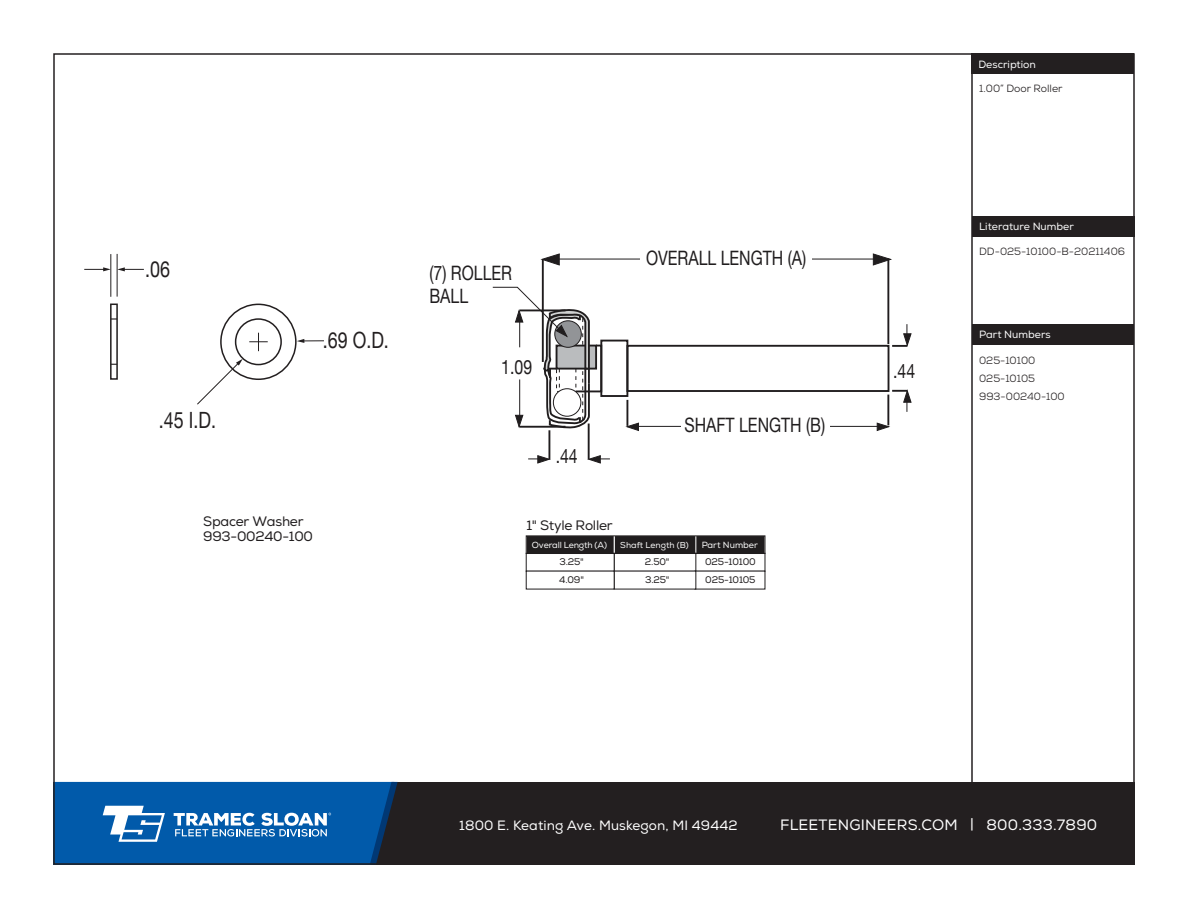
<style>
.page{position:relative;width:1188px;height:918px;background:#fff}
.page>*{position:absolute;margin:0;border:0;box-sizing:border-box;transform-origin:0 0}
.t1{font:22.35px "Helvetica Neue";color:#231f20;scale:.8 1}
.t2{font:19.8px/22.6px "Helvetica Neue";color:#201d1e;scale:.8 1}
.t3{font:15px "Nexa";letter-spacing:.015em;color:#fff}
.t4{font:13.65px/15px "Nexa";letter-spacing:-.02em;color:#201d1e}
.t5{font:13.5px "Nexa";letter-spacing:.01em;color:#fff}
.t6{font:10.5px "Nexa";color:#231f20}
.t7{font:10.5px "Nexa";color:#fff}
.t8{font:9.6px "Nexa";letter-spacing:-.02em;color:#201d1e}
.t9{font:8.85px "Nexa";letter-spacing:-.02em;color:#fff}
.t10{font:8.85px "Nexa";color:#fff}
.t11{font:8.55px "Nexa";color:#fff}
</style>
<div class="page">
<div style="left:53px;top:782px;width:1082px;height:83px;background:#231f20"></div>
<svg style="left:56px;top:782px;width:342px;height:80px;background:#1665ac"></svg>
<hr style="left:971px;top:55px;width:2px;height:734px;background:#231f20">
<div style="left:971px;top:53px;width:163px;height:21px;background:#231f20"></div>
<div style="left:972px;top:216px;width:163px;height:20px;background:#231f20"></div>
<div style="left:973px;top:324px;width:161px;height:20px;background:#231f20"></div>
<div style="left:600px;top:340px;width:28px;height:57px;border:2px solid #201d1e"></div>
<div style="left:626px;top:345px;width:263px;height:47px;border:2px solid #201d1e"></div>
<hr style="left:556px;top:259px;width:90px;height:1px;background:#201d1e">
<svg style="left:542px;top:254px;width:17px;height:11px"></svg>
<hr style="left:542px;top:259px;width:2px;height:103px;background:#201d1e">
<hr style="left:887px;top:258px;width:2px;height:86px;background:#201d1e">
<hr style="left:807px;top:259px;width:70px;height:1px;background:#201d1e">
<svg style="left:873px;top:254px;width:18px;height:11px"></svg>
<svg style="left:892px;top:324px;width:19px;height:23px"></svg>
<svg style="left:892px;top:390px;width:19px;height:22px"></svg>
<svg style="left:492px;top:286px;width:111px;height:145px"></svg>
<hr style="left:548px;top:430px;width:2px;height:29px;background:#201d1e">
<svg style="left:589px;top:455px;width:21px;height:8px"></svg>
<svg style="left:528px;top:455px;width:21px;height:8px"></svg>
<hr style="left:588px;top:424px;width:2px;height:35px;background:#201d1e">
<hr style="left:887px;top:395px;width:2px;height:30px;background:#201d1e">
<hr style="left:626px;top:400px;width:2px;height:26px;background:#201d1e">
<hr style="left:824px;top:426px;width:54px;height:1px;background:#201d1e">
<svg style="left:877px;top:423px;width:12px;height:8px"></svg>
<hr style="left:638px;top:426px;width:57px;height:1px;background:#201d1e">
<svg style="left:627px;top:423px;width:12px;height:8px"></svg>
<div style="left:220px;top:304px;width:77px;height:76px;border:2px solid #231f20;border-radius:50%"></div>
<div style="left:235px;top:318px;width:47px;height:47px;border:2px solid #231f20;border-radius:50%"></div>
<div style="left:110px;top:304px;width:8px;height:76px;border:2px solid #231f20"></div>
<svg style="left:111px;top:318px;width:6px;height:2px"></svg>
<svg style="left:249px;top:333px;width:19px;height:18px"></svg>
<svg style="left:297px;top:339px;width:27px;height:4px"></svg>
<svg style="left:197px;top:359px;width:46px;height:46px"></svg>
<hr style="left:110px;top:254px;width:1px;height:43px;background:#231f20">
<hr style="left:117px;top:254px;width:1px;height:43px;background:#231f20">
<svg style="left:84px;top:267px;width:27px;height:4px"></svg>
<svg style="left:117px;top:267px;width:27px;height:4px"></svg>
<div style="left:640px;top:246px;width:172px;height:25px;background:#fff"></div>
<div style="left:695px;top:536px;width:70px;height:18px;background:#201d1e"></div>
<div style="left:614px;top:536px;width:82px;height:18px;background:#201d1e"></div>
<div style="left:526px;top:536px;width:88px;height:18px;background:#201d1e"></div>
<div style="left:681px;top:414px;width:148px;height:25px;background:#fff"></div>
<p class="t7" style="left:978px;top:58px;width:59px">Description</p>
<p class="t6" style="left:979px;top:82px;width:85px">1.00” Door Roller</p>
<p class="t1" style="left:145px;top:253px;width:33px">.06</p>
<p class="t1" style="left:159px;top:404px;width:73px">.45 I.D.</p>
<p class="t1" style="left:323px;top:324px;width:84px">.69 O.D.</p>
<p class="t2" style="left:429px;top:263px;width:105px">(7) ROLLER<br>BALL</p>
<p class="t2" style="left:646px;top:248px;width:202px">OVERALL LENGTH (A)</p>
<p class="t2" style="left:501px;top:357px;width:40px">1.09</p>
<p class="t2" style="left:893px;top:360px;width:29px">.44</p>
<p class="t2" style="left:556px;top:445px;width:29px">.44</p>
<p class="t2" style="left:684px;top:414px;width:178px">SHAFT LENGTH (B)</p>
<p class="t4" style="left:203px;top:514px;width:111px">Spacer Washer<br>993-00240-100</p>
<p class="t4" style="left:526px;top:518px;width:88px">1" Style Roller</p>
<p class="t9" style="left:532px;top:539px;width:77px">Overall Length (A)</p>
<p class="t11" style="left:620px;top:540px;width:70px">Shaft Length (B)</p>
<p class="t10" style="left:702px;top:539px;width:58px">Part Number</p>
<p class="t8" style="left:559px;top:556px;width:26px">3.25"</p>
<p class="t8" style="left:645px;top:556px;width:26px">2.50"</p>
<p class="t8" style="left:705px;top:556px;width:52px">025-10100</p>
<p class="t8" style="left:559px;top:574px;width:26px">4.09"</p>
<p class="t8" style="left:645px;top:574px;width:26px">3.25"</p>
<p class="t8" style="left:705px;top:574px;width:52px">025-10105</p>
<p class="t7" style="left:979px;top:220px;width:96px">Literature Number</p>
<p class="t6" style="left:979px;top:245px;width:148px">DD-025-10100-B-20211406</p>
<p class="t7" style="left:979px;top:328px;width:73px">Part Numbers</p>
<p class="t6" style="left:979px;top:354px;width:58px">025-10100</p>
<p class="t6" style="left:979px;top:372px;width:58px">025-10105</p>
<p class="t6" style="left:979px;top:390px;width:87px">993-00240-100</p>
<p class="t5" style="left:459px;top:817px;width:280px">1800 E. Keating Ave. Muskegon, MI 49442</p>
<h3 class="t3" style="left:780px;top:816px;width:319px">FLEETENGINEERS.COM | 800.333.7890</h3>
</div>
